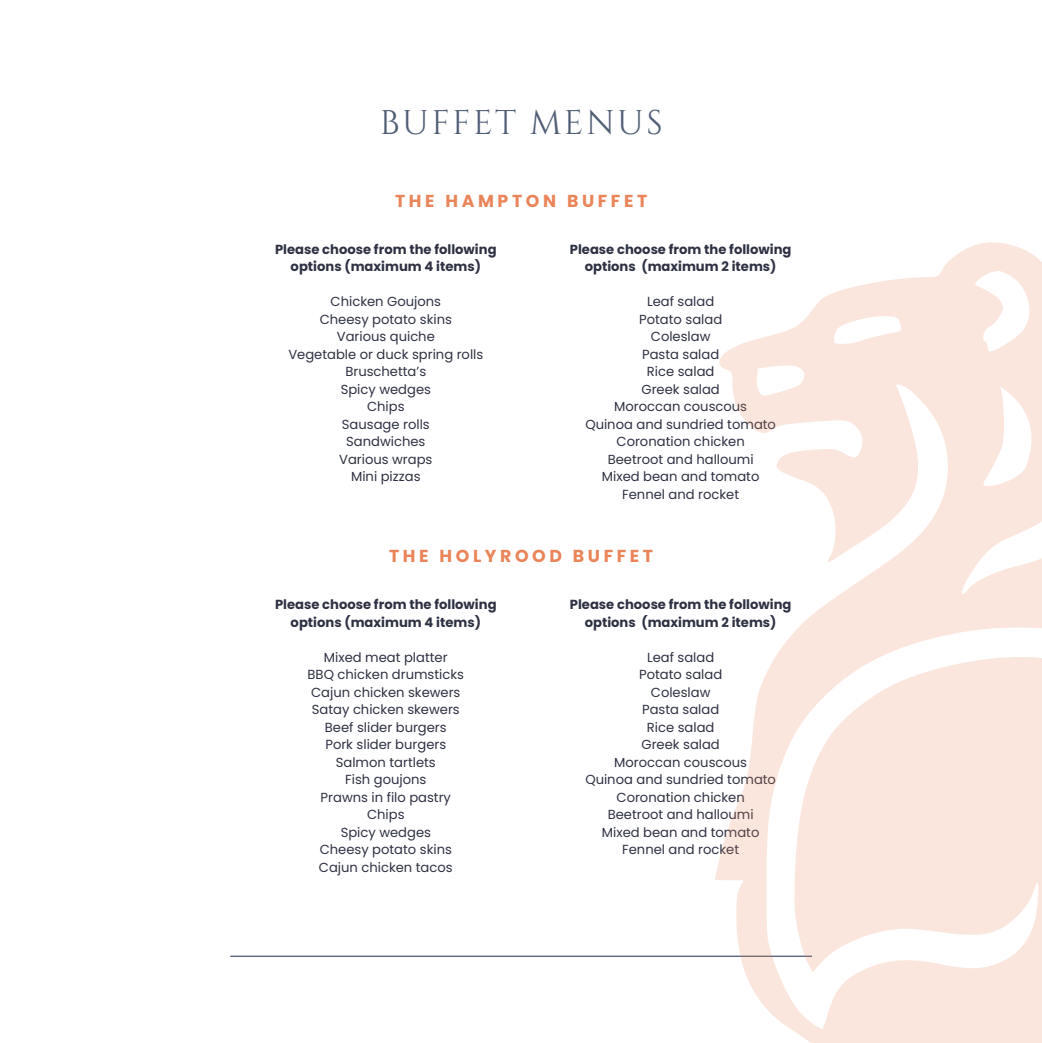
<style>
.page{position:relative;width:1042px;height:1043px;background:#fff}
.page>*{position:absolute;margin:0;border:0;box-sizing:border-box;transform-origin:0 0}
.t1{font:34.12px "Cinzel";letter-spacing:.07em;color:#505e75}
.t2{font:700 17.32px "Poppins";letter-spacing:.21em;color:#ea8459}
.t3{font:13.12px "Poppins";color:#2e3142}
.t4{font:700 13.12px/17.5px "Poppins";color:#2e3142;text-align:center}
</style>
<div class="page">
<hr style="left:230px;top:955px;width:581px;height:1px;background:#505e75">
<svg style="left:714px;top:242px;width:327px;height:800px;fill:#fae6dd"></svg>
<p class="t1" style="left:379px;top:100px;width:284px">BUFFET MENUS</p>
<p class="t2" style="left:395px;top:188px;width:253px">THE HAMPTON BUFFET</p>
<p class="t4" style="left:275px;top:240px;width:223px">Please choose from the following options (maximum 4 items)</p>
<p class="t3" style="left:330px;top:292px;width:112px">Chicken Goujons</p>
<p class="t3" style="left:319px;top:310px;width:134px">Cheesy potato skins</p>
<p class="t3" style="left:337px;top:327px;width:99px">Various quiche</p>
<p class="t3" style="left:288px;top:345px;width:196px">Vegetable or duck spring rolls</p>
<p class="t3" style="left:345px;top:362px;width:82px">Bruschetta’s</p>
<p class="t3" style="left:340px;top:379px;width:92px">Spicy wedges</p>
<p class="t3" style="left:367px;top:397px;width:39px">Chips</p>
<p class="t3" style="left:342px;top:414px;width:89px">Sausage rolls</p>
<p class="t3" style="left:346px;top:432px;width:81px">Sandwiches</p>
<p class="t3" style="left:339px;top:449px;width:95px">Various wraps</p>
<p class="t3" style="left:351px;top:467px;width:71px">Mini pizzas</p>
<p class="t4" style="left:569px;top:240px;width:223px">Please choose from the following options (maximum 2 items)</p>
<p class="t3" style="left:647px;top:292px;width:69px">Leaf salad</p>
<p class="t3" style="left:639px;top:310px;width:84px">Potato salad</p>
<p class="t3" style="left:650px;top:327px;width:61px">Coleslaw</p>
<p class="t3" style="left:642px;top:345px;width:79px">Pasta salad</p>
<p class="t3" style="left:646px;top:362px;width:69px">Rice salad</p>
<p class="t3" style="left:641px;top:379px;width:80px">Greek salad</p>
<p class="t3" style="left:614px;top:397px;width:134px">Moroccan couscous</p>
<p class="t3" style="left:585px;top:414px;width:192px">Quinoa and sundried tomato</p>
<p class="t3" style="left:616px;top:432px;width:130px">Coronation chicken</p>
<p class="t3" style="left:607px;top:449px;width:147px">Beetroot and halloumi</p>
<p class="t3" style="left:601px;top:467px;width:159px">Mixed bean and tomato</p>
<p class="t3" style="left:622px;top:484px;width:118px">Fennel and rocket</p>
<p class="t2" style="left:389px;top:544px;width:265px">THE HOLYROOD BUFFET</p>
<p class="t4" style="left:275px;top:595px;width:223px">Please choose from the following options (maximum 4 items)</p>
<p class="t3" style="left:324px;top:648px;width:125px">Mixed meat platter</p>
<p class="t3" style="left:307px;top:665px;width:158px">BBQ chicken drumsticks</p>
<p class="t3" style="left:311px;top:682px;width:151px">Cajun chicken skewers</p>
<p class="t3" style="left:312px;top:700px;width:149px">Satay chicken skewers</p>
<p class="t3" style="left:325px;top:717px;width:123px">Beef slider burgers</p>
<p class="t3" style="left:325px;top:735px;width:122px">Pork slider burgers</p>
<p class="t3" style="left:336px;top:752px;width:101px">Salmon tartlets</p>
<p class="t3" style="left:345px;top:770px;width:83px">Fish goujons</p>
<p class="t3" style="left:320px;top:787px;width:132px">Prawns in filo pastry</p>
<p class="t3" style="left:367px;top:805px;width:39px">Chips</p>
<p class="t3" style="left:340px;top:822px;width:92px">Spicy wedges</p>
<p class="t3" style="left:319px;top:840px;width:134px">Cheesy potato skins</p>
<p class="t3" style="left:319px;top:857px;width:135px">Cajun chicken tacos</p>
<p class="t4" style="left:569px;top:595px;width:223px">Please choose from the following options (maximum 2 items)</p>
<p class="t3" style="left:647px;top:648px;width:69px">Leaf salad</p>
<p class="t3" style="left:639px;top:665px;width:84px">Potato salad</p>
<p class="t3" style="left:650px;top:682px;width:61px">Coleslaw</p>
<p class="t3" style="left:642px;top:700px;width:79px">Pasta salad</p>
<p class="t3" style="left:646px;top:717px;width:69px">Rice salad</p>
<p class="t3" style="left:641px;top:735px;width:80px">Greek salad</p>
<p class="t3" style="left:614px;top:752px;width:134px">Moroccan couscous</p>
<p class="t3" style="left:585px;top:770px;width:192px">Quinoa and sundried tomato</p>
<p class="t3" style="left:616px;top:787px;width:130px">Coronation chicken</p>
<p class="t3" style="left:607px;top:805px;width:147px">Beetroot and halloumi</p>
<p class="t3" style="left:601px;top:822px;width:159px">Mixed bean and tomato</p>
<p class="t3" style="left:622px;top:840px;width:118px">Fennel and rocket</p>
</div>
